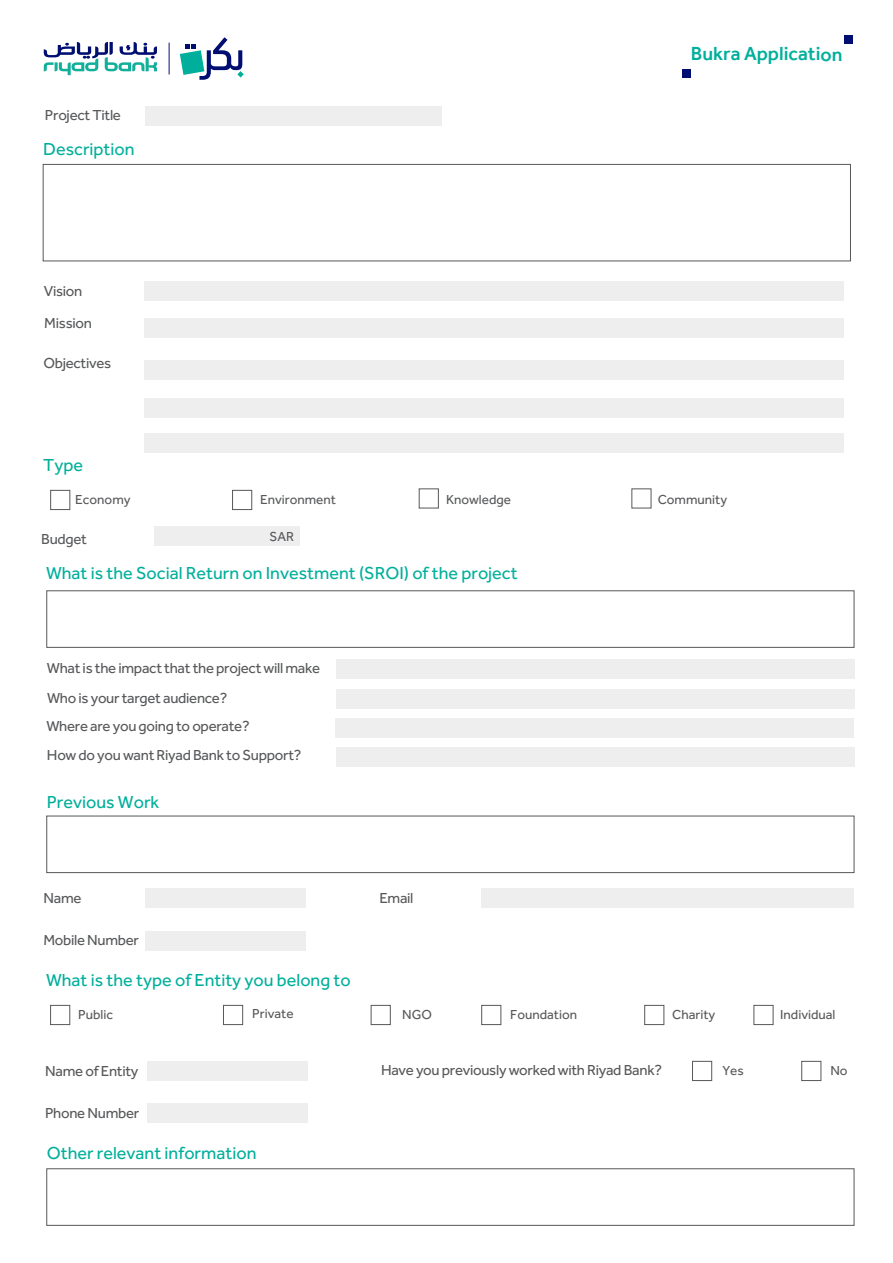
<style>
.page{position:relative;width:893px;height:1263px;background:#fff}
.page>*{position:absolute;margin:0;border:0;box-sizing:border-box;transform-origin:0 0}
.t1{font:500 19.5px "Effra";letter-spacing:-.005em;color:#00af9b}
.t2{font:18px "Effra";color:#00af9b}
.t3{font:15px/30.9px "Effra";letter-spacing:-.02em;color:#57585a}
.t4{font:13.5px "Effra";color:#57585a}
</style>
<div class="page">
<div style="left:154px;top:526px;width:146px;height:20px;background:#eeeeef"></div>
<div style="left:43px;top:164px;width:808px;height:97px;border:1px solid #57585a"></div>
<div style="left:683px;top:70px;width:8px;height:8px;background:#000d71"></div>
<div style="left:844px;top:35px;width:8px;height:8px;background:#000d71"></div>
<div style="left:145px;top:106px;width:296px;height:20px;background:#eeeeef"></div>
<div style="left:145px;top:281px;width:699px;height:19px;background:#eeeeef"></div>
<div style="left:145px;top:318px;width:699px;height:20px;background:#eeeeef"></div>
<div style="left:145px;top:360px;width:699px;height:20px;background:#eeeeef"></div>
<div style="left:145px;top:398px;width:699px;height:20px;background:#eeeeef"></div>
<div style="left:145px;top:433px;width:699px;height:20px;background:#eeeeef"></div>
<div style="left:336px;top:659px;width:518px;height:20px;background:#eeeeef"></div>
<div style="left:336px;top:689px;width:518px;height:20px;background:#eeeeef"></div>
<div style="left:336px;top:718px;width:518px;height:20px;background:#eeeeef"></div>
<div style="left:336px;top:747px;width:518px;height:19px;background:#eeeeef"></div>
<div style="left:50px;top:490px;width:20px;height:20px;border:1px solid #57585a"></div>
<div style="left:232px;top:490px;width:20px;height:20px;border:1px solid #57585a"></div>
<div style="left:419px;top:488px;width:20px;height:20px;border:1px solid #57585a"></div>
<div style="left:631px;top:488px;width:20px;height:20px;border:1px solid #57585a"></div>
<div style="left:46px;top:816px;width:808px;height:57px;border:1px solid #57585a"></div>
<div style="left:46px;top:1168px;width:808px;height:57px;border:1px solid #57585a"></div>
<div style="left:46px;top:590px;width:808px;height:58px;border:1px solid #57585a"></div>
<div style="left:146px;top:888px;width:160px;height:20px;background:#eeeeef"></div>
<div style="left:482px;top:888px;width:372px;height:20px;background:#eeeeef"></div>
<div style="left:146px;top:931px;width:160px;height:19px;background:#eeeeef"></div>
<div style="left:147px;top:1061px;width:161px;height:20px;background:#eeeeef"></div>
<div style="left:147px;top:1103px;width:161px;height:20px;background:#eeeeef"></div>
<div style="left:50px;top:1005px;width:20px;height:20px;border:1px solid #57585a"></div>
<div style="left:223px;top:1005px;width:20px;height:20px;border:1px solid #57585a"></div>
<div style="left:481px;top:1005px;width:20px;height:20px;border:1px solid #57585a"></div>
<div style="left:371px;top:1005px;width:20px;height:20px;border:1px solid #57585a"></div>
<div style="left:753px;top:1005px;width:20px;height:20px;border:1px solid #57585a"></div>
<div style="left:644px;top:1005px;width:20px;height:20px;border:1px solid #57585a"></div>
<div style="left:801px;top:1061px;width:20px;height:20px;border:1px solid #57585a"></div>
<div style="left:692px;top:1061px;width:20px;height:20px;border:1px solid #57585a"></div>
<svg style="left:180px;top:37px;width:64px;height:43px"></svg>
<svg style="left:44px;top:42px;width:113px;height:33px"></svg>
<hr style="left:169px;top:43px;width:1px;height:32px;background:#000d71">
<p class="t3" style="left:45px;top:100px;width:78px">Project Title</p>
<p class="t2" style="left:43px;top:138px;width:93px">Description</p>
<p class="t3" style="left:44px;top:275px;width:40px">Vision</p>
<p class="t3" style="left:44px;top:307px;width:49px">Mission</p>
<p class="t3" style="left:43px;top:347px;width:69px">Objectives</p>
<p class="t2" style="left:43px;top:454px;width:41px">Type</p>
<h1 class="t1" style="left:691px;top:42px;width:153px">Bukra Application</h1>
<p class="t4" style="left:75px;top:491px;width:57px">Economy</p>
<p class="t4" style="left:260px;top:491px;width:77px">Environment</p>
<p class="t4" style="left:446px;top:491px;width:67px">Knowledge</p>
<p class="t4" style="left:658px;top:491px;width:71px">Community</p>
<p class="t3" style="left:41px;top:523px;width:47px">Budget</p>
<p class="t4" style="left:270px;top:528px;width:26px">SAR</p>
<p class="t2" style="left:46px;top:562px;width:473px">What is the Social Return on Investment (SROI) of the project</p>
<p class="t3" style="left:47px;top:652px;width:275px">What is the impact that the project will make<br>Who is your target audience?</p>
<p class="t3" style="left:46px;top:711px;width:256px;line-height:29px">Where are you going to operate?<br>How do you want Riyad Bank to Support?</p>
<p class="t2" style="left:47px;top:791px;width:114px">Previous Work</p>
<p class="t3" style="left:44px;top:882px;width:40px">Name</p>
<p class="t3" style="left:379px;top:882px;width:36px">Email</p>
<p class="t3" style="left:43px;top:924px;width:97px">Mobile Number</p>
<p class="t2" style="left:46px;top:969px;width:306px">What is the type of Entity you belong to</p>
<p class="t4" style="left:252px;top:1006px;width:43px">Private</p>
<p class="t4" style="left:78px;top:1006px;width:36px">Public</p>
<p class="t4" style="left:402px;top:1006px;width:31px">NGO</p>
<p class="t4" style="left:510px;top:1006px;width:68px">Foundation</p>
<p class="t4" style="left:672px;top:1006px;width:45px">Charity</p>
<p class="t4" style="left:780px;top:1006px;width:57px">Individual</p>
<p class="t3" style="left:45px;top:1055px;width:95px">Name of Entity</p>
<p class="t3" style="left:381px;top:1055px;width:282px">Have you previously worked with Riyad Bank?</p>
<p class="t3" style="left:45px;top:1097px;width:96px">Phone Number</p>
<p class="t2" style="left:47px;top:1142px;width:211px">Other relevant information</p>
<p class="t4" style="left:722px;top:1063px;width:23px">Yes</p>
<p class="t4" style="left:830px;top:1063px;width:19px">No</p>
</div>
